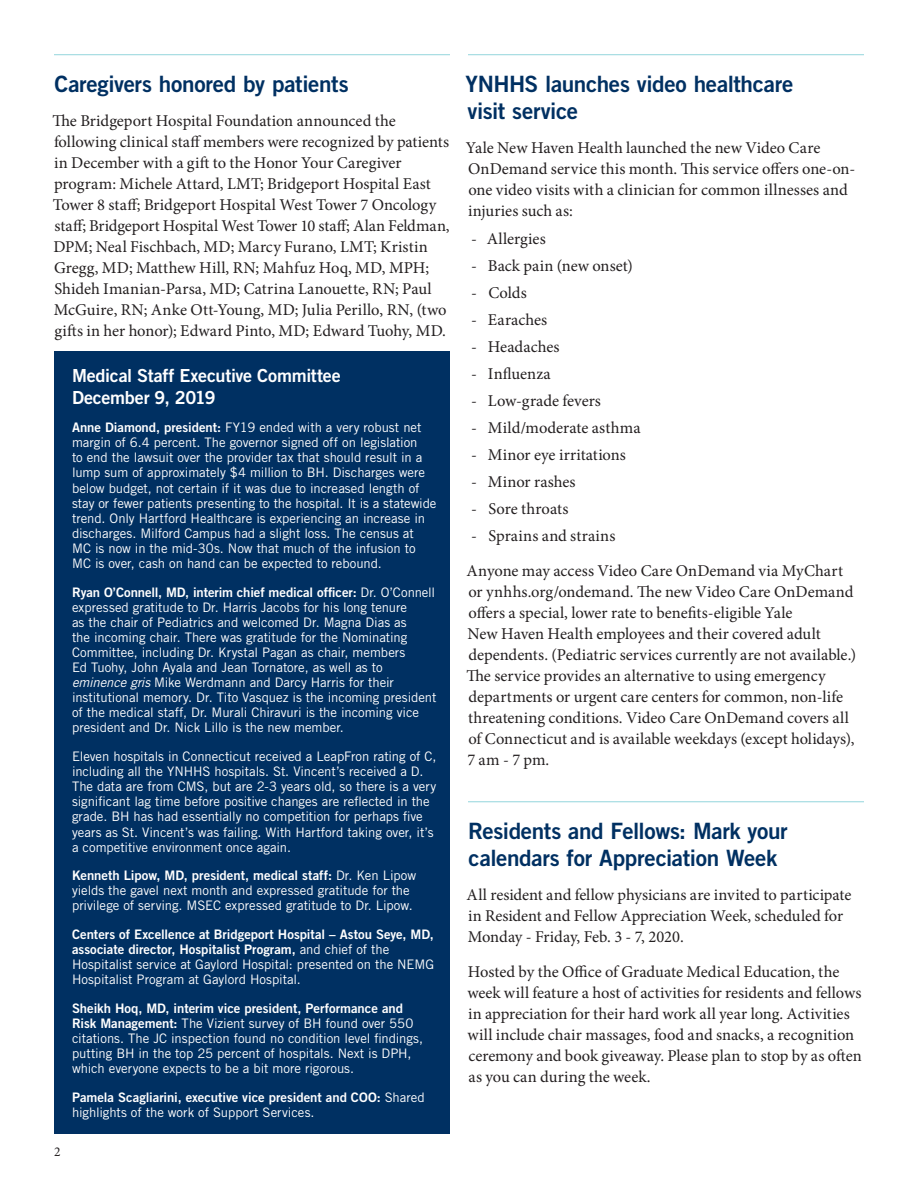
<style>
.page{position:relative;width:918px;height:1188px;background:#fff}
.page>*{position:absolute;margin:0;border:0;box-sizing:border-box;transform-origin:0 0}
._03_Article_title{font:22.5px/27px "Trade Gothic LT Std Bd 2";letter-spacing:-.015em;color:#003062}
._07_Newsbrief_Heads{font:18px/21.6px "Trade Gothic LT Std Bd 2";letter-spacing:-.015em;color:#fff}
._06_Body_copy_left_a{font:16.5px/21px "Minion Pro";color:#231f20}
._06_Body_copy_left_a-2{font:13.5px "Minion Pro";color:#231f20}
.Newsbriefs_copy{font:13.2px/15.1px "Trade Gothic LT Std";letter-spacing:-.005em;color:#fff}
.Newsbriefs_copy-2{font:13.2px/15.1px "Trade Gothic LT Std Bd 2";letter-spacing:-.005em;color:#fff}
.s1{font-family:"Trade Gothic LT Std Bd 2"}
.s2{font-style:italic}
.s3{font-family:"Trade Gothic LT Std"}
</style>
<div class="page">
<hr style="left:54px;top:54px;width:396px;height:1px;background:#93d6dc">
<hr style="left:468px;top:54px;width:396px;height:1px;background:#93d6dc">
<hr style="left:468px;top:801px;width:396px;height:1px;background:#93d6dc">
<div style="left:54px;top:351px;width:396px;height:783px;background:#003062"></div>
<p class="_03_Article_title" style="left:54px;top:70px;width:296px">Caregivers honored by patients</p>
<p class="_06_Body_copy_left_a" style="left:52px;top:111px;width:399px">The Bridgeport Hospital Foundation announced the following clinical staff members were recognized by patients in December with a gift to the Honor Your Caregiver program: Michele Attard, LMT; Bridgeport Hospital East Tower 8 staff; Bridgeport Hospital West Tower 7 Oncology staff; Bridgeport Hospital West Tower 10 staff; Alan Feldman, DPM; Neal Fischbach, MD; Marcy Furano, LMT; Kristin Gregg, MD; Matthew Hill, RN; Mahfuz Hoq, MD, MPH; Shideh Imanian-Parsa, MD; Catrina Lanouette, RN; Paul McGuire, RN; Anke Ott-Young, MD; Julia Perillo, RN, (two gifts in her honor); Edward Pinto, MD; Edward Tuohy, MD.</p>
<p class="_06_Body_copy_left_a-2" style="left:54px;top:1143px;width:8px">2</p>
<p class="_07_Newsbrief_Heads" style="left:72px;top:364px;width:270px">Medical Staff Executive Committee<br>December 9, 2019</p>
<p class="Newsbriefs_copy" style="left:72px;top:420px;width:366px"><span class="s1">Anne Diamond, president:</span> FY19 ended with a very robust net margin of 6.4 percent. The governor signed off on legislation<br>to end the lawsuit over the provider tax that should result in a lump sum of approximately $4 million to BH. Discharges were below budget, not certain if it was due to increased length of stay or fewer patients presenting to the hospital. It is a statewide trend. Only Hartford Healthcare is experiencing an increase in discharges. Milford Campus had a slight loss. The census at<br>MC is now in the mid-30s. Now that much of the infusion to MC is over, cash on hand can be expected to rebound.</p>
<p class="Newsbriefs_copy" style="left:72px;top:584px;width:366px"><span class="s1">Ryan O’Connell, MD, interim chief medical officer:</span> Dr. O’Connell expressed gratitude to Dr. Harris Jacobs for his long tenure<br>as the chair of Pediatrics and welcomed Dr. Magna Dias as<br>the incoming chair. There was gratitude for the Nominating Committee, including Dr. Krystal Pagan as chair, members<br>Ed Tuohy, John Ayala and Jean Tornatore, as well as to <span class="s2">eminence gris</span> Mike Werdmann and Darcy Harris for their institutional memory. Dr. Tito Vasquez is the incoming president of the medical staff, Dr. Murali Chiravuri is the incoming vice president and Dr. Nick Lillo is the new member.</p>
<p class="Newsbriefs_copy" style="left:72px;top:749px;width:366px">Eleven hospitals in Connecticut received a LeapFron rating of C, including all the YNHHS hospitals. St. Vincent’s received a D.<br>The data are from CMS, but are 2-3 years old, so there is a very significant lag time before positive changes are reflected in the grade. BH has had essentially no competition for perhaps five years as St. Vincent’s was failing. With Hartford taking over, it’s a competitive environment once again.</p>
<p class="Newsbriefs_copy" style="left:72px;top:868px;width:346px"><span class="s1">Kenneth Lipow, MD, president, medical staff:</span> Dr. Ken Lipow yields the gavel next month and expressed gratitude for the privilege of serving. MSEC expressed gratitude to Dr. Lipow.</p>
<p class="Newsbriefs_copy" style="left:72px;top:927px;width:364px"><span class="s1">Centers of Excellence at Bridgeport Hospital – Astou Seye, MD, associate director, Hospitalist Program,</span> and chief of the Hospitalist service at Gaylord Hospital: presented on the NEMG Hospitalist Program at Gaylord Hospital.</p>
<p class="Newsbriefs_copy" style="left:72px;top:1000px;width:353px"><span class="s1">Sheikh Hoq, MD, interim vice president, Performance and Risk Management:</span> The Vizient survey of BH found over 550 citations. The JC inspection found no condition level findings, putting BH in the top 25 percent of hospitals. Next is DPH, which everyone expects to be a bit more rigorous.</p>
<p class="Newsbriefs_copy-2" style="left:72px;top:1089px;width:354px">Pamela Scagliarini, executive vice president and COO: <span class="s3">Shared highlights of the work of Support Services.</span></p>
<p class="_03_Article_title" style="left:466px;top:70px;width:329px">YNHHS launches video healthcare visit service</p>
<p class="_06_Body_copy_left_a" style="left:466px;top:138px;width:391px">Yale New Haven Health launched the new Video Care OnDemand service this month. This service offers one-on&shy;one video visits with a clinician for common illnesses and injuries such as:</p>
<p class="_06_Body_copy_left_a" style="left:471px;top:228px;width:76px">- Allergies</p>
<p class="_06_Body_copy_left_a" style="left:471px;top:255px;width:163px">- Back pain (new onset)</p>
<p class="_06_Body_copy_left_a" style="left:471px;top:282px;width:57px">- Colds</p>
<p class="_06_Body_copy_left_a" style="left:471px;top:309px;width:78px">- Earaches</p>
<p class="_06_Body_copy_left_a" style="left:471px;top:336px;width:90px">- Headaches</p>
<p class="_06_Body_copy_left_a" style="left:471px;top:363px;width:81px">- Influenza</p>
<p class="_06_Body_copy_left_a" style="left:471px;top:390px;width:131px">- Low-grade fevers</p>
<p class="_06_Body_copy_left_a" style="left:471px;top:417px;width:171px">- Mild/moderate asthma</p>
<p class="_06_Body_copy_left_a" style="left:471px;top:444px;width:156px">- Minor eye irritations</p>
<p class="_06_Body_copy_left_a" style="left:471px;top:471px;width:106px">- Minor rashes</p>
<p class="_06_Body_copy_left_a" style="left:471px;top:499px;width:99px">- Sore throats</p>
<p class="_06_Body_copy_left_a" style="left:471px;top:526px;width:146px">- Sprains and strains</p>
<p class="_06_Body_copy_left_a" style="left:466px;top:560px;width:391px">Anyone may access Video Care OnDemand via MyChart or ynhhs.org/ondemand. The new Video Care OnDemand offers a special, lower rate to benefits-eligible Yale<br>New Haven Health employees and their covered adult dependents. (Pediatric services currently are not available.)<br>The service provides an alternative to using emergency departments or urgent care centers for common, non-life threatening conditions. Video Care OnDemand covers all of Connecticut and is available weekdays (except holidays), 7 am - 7 pm.</p>
<p class="_03_Article_title" style="left:468px;top:817px;width:321px">Residents and Fellows: Mark your calendars for Appreciation Week</p>
<p class="_06_Body_copy_left_a" style="left:467px;top:885px;width:387px">All resident and fellow physicians are invited to participate in Resident and Fellow Appreciation Week, scheduled for<br>Monday - Friday, Feb. 3 - 7, 2020.</p>
<p class="_06_Body_copy_left_a" style="left:467px;top:961px;width:396px">Hosted by the Office of Graduate Medical Education, the week will feature a host of activities for residents and fellows in appreciation for their hard work all year long. Activities will include chair massages, food and snacks, a recognition ceremony and book giveaway. Please plan to stop by as often as you can during the week.</p>
</div>
